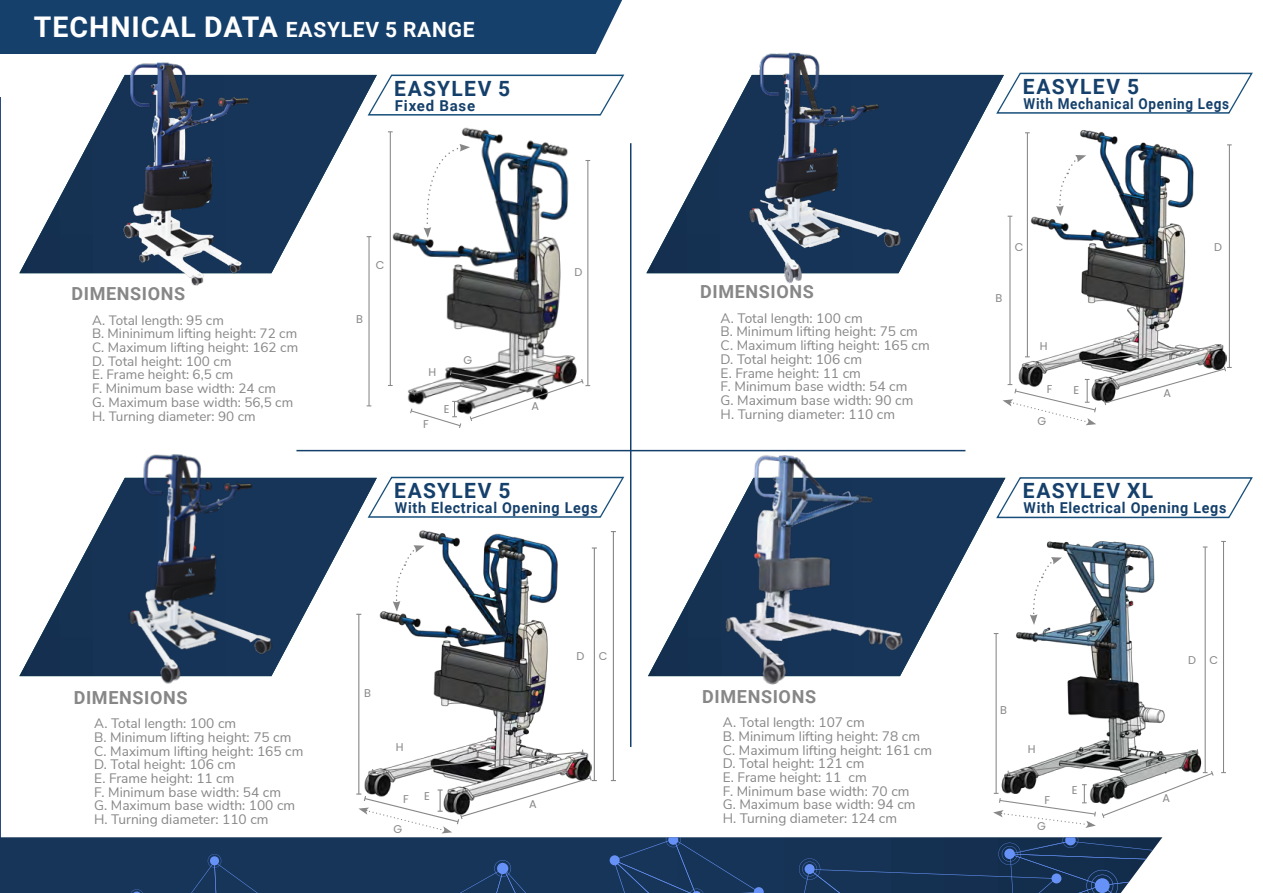
<style>
.page{position:relative;width:1263px;height:893px;background:#fff}
.page>*{position:absolute;margin:0;border:0;box-sizing:border-box;transform-origin:0 0}
.t1{font:700 28.5px "Roboto";letter-spacing:.035em;color:#fff}
.t2{font:700 21px "Roboto";letter-spacing:.065em;color:#15406b}
.t3{font:700 18px "Roboto";letter-spacing:.035em;color:#878787}
.t4{font:700 15px "Roboto";letter-spacing:.05em;color:#15406b;scale:.95 1}
.t5{font:700 15px "Roboto";letter-spacing:.05em;color:#15406b;scale:.9 1}
.t6{font:700 15px "Roboto";letter-spacing:.05em;color:#15406b}
.t7{font:13.65px/13.6px "Nunito Sans";color:#878787}
.t8{font:13.5px/13.6px "Nunito Sans";color:#878787}
.t9{font:11.25px "Poppins";color:#878787}
.s1{font-size:21px}
</style>
<div class="page">
<svg style="left:19px;top:75px;width:352px;height:198px"></svg>
<svg style="left:646px;top:75px;width:349px;height:198px"></svg>
<svg style="left:19px;top:478px;width:347px;height:198px"></svg>
<svg style="left:648px;top:478px;width:347px;height:198px"></svg>
<hr style="left:0;top:98px;width:1px;height:795px;background:#2b4b7d">
<div style="left:0;top:837px;width:1162px;height:56px;background:#173559"></div>
<div style="left:447px;top:860px;width:153px;height:33px;background:#173559"></div>
<div style="left:610px;top:855px;width:10px;height:10px;background:#6692f7;border-radius:50%"></div>
<svg style="left:612px;top:837px;width:160px;height:56px;background:#1b3a60"></svg>
<svg style="left:795px;top:837px;width:358px;height:56px;background:#213d60"></svg>
<div style="left:129px;top:853px;width:175px;height:40px;background:#173559"></div>
<svg style="left:995px;top:477px;width:258px;height:42px"></svg>
<svg style="left:366px;top:74px;width:259px;height:42px"></svg>
<div style="left:0;top:0;width:622px;height:54px;background:#15406b"></div>
<img style="left:114px;top:62px;width:141px;height:224px">
<img style="left:718px;top:455px;width:201px;height:230px">
<hr style="left:630px;top:143px;width:1px;height:604px;background:#15406b">
<hr style="left:296px;top:450px;width:669px;height:1px;background:#15406b">
<img style="left:371px;top:108px;width:237px;height:299px">
<hr style="left:368px;top:237px;width:2px;height:169px;background:#878787">
<hr style="left:390px;top:132px;width:1px;height:253px;background:#878787">
<hr style="left:587px;top:160px;width:1px;height:226px;background:#878787">
<svg style="left:409px;top:355px;width:181px;height:73px"></svg>
<svg style="left:424px;top:144px;width:46px;height:94px"></svg>
<img style="left:993px;top:518px;width:220px;height:230px">
<svg style="left:1030px;top:557px;width:32px;height:68px"></svg>
<hr style="left:1205px;top:547px;width:1px;height:226px;background:#878787">
<hr style="left:1223px;top:541px;width:1px;height:232px;background:#878787">
<hr style="left:995px;top:633px;width:2px;height:160px;background:#878787">
<svg style="left:995px;top:72px;width:258px;height:42px"></svg>
<img style="left:744px;top:52px;width:162px;height:232px">
<img style="left:1025px;top:130px;width:169px;height:213px">
<svg style="left:1056px;top:155px;width:30px;height:61px"></svg>
<hr style="left:1229px;top:145px;width:1px;height:222px;background:#878787">
<hr style="left:1009px;top:216px;width:1px;height:169px;background:#878787">
<hr style="left:1027px;top:133px;width:1px;height:224px;background:#878787">
<svg style="left:366px;top:476px;width:259px;height:42px"></svg>
<img style="left:118px;top:454px;width:163px;height:230px">
<img style="left:364px;top:504px;width:228px;height:244px">
<svg style="left:393px;top:545px;width:31px;height:67px"></svg>
<hr style="left:594px;top:548px;width:1px;height:232px;background:#878787">
<hr style="left:358px;top:614px;width:1px;height:180px;background:#878787">
<hr style="left:613px;top:532px;width:1px;height:248px;background:#878787">
<svg style="left:1003px;top:343px;width:229px;height:82px"></svg>
<svg style="left:356px;top:748px;width:241px;height:85px"></svg>
<svg style="left:993px;top:748px;width:221px;height:80px"></svg>
<h1 class="t1" style="left:34px;top:7px;width:442px">TECHNICAL DATA <span class="s1">EASYLEV 5 RANGE</span></h1>
<h2 class="t2" style="left:394px;top:74px;width:118px">EASYLEV 5</h2>
<p class="t6" style="left:395px;top:95px;width:82px">Fixed Base</p>
<h3 class="t3" style="left:72px;top:281px;width:115px">DIMENSIONS</h3>
<p class="t8" style="left:92px;top:312px;width:208px">A. Total length: 95 cm<br>B. Mininimum lifting height: 72 cm<br>C. Maximum lifting height: 162 cm<br>D. Total height: 100 cm<br>E. Frame height: 6,5 cm<br>F. Minimum base width: 24 cm<br>G. Maximum base width: 56,5 cm<br>H. Turning diameter: 90 cm</p>
<p class="t9" style="left:376px;top:258px;width:10px">C</p>
<p class="t9" style="left:356px;top:312px;width:8px">B</p>
<p class="t9" style="left:428px;top:365px;width:9px">H</p>
<p class="t9" style="left:463px;top:353px;width:10px">G</p>
<p class="t9" style="left:423px;top:417px;width:7px">F</p>
<p class="t9" style="left:444px;top:402px;width:7px">E</p>
<p class="t9" style="left:532px;top:400px;width:9px">A</p>
<p class="t9" style="left:574px;top:266px;width:9px">D</p>
<h2 class="t2" style="left:394px;top:476px;width:118px">EASYLEV 5</h2>
<p class="t4" style="left:395px;top:497px;width:215px">With Electrical Opening Legs</p>
<p class="t9" style="left:577px;top:650px;width:9px">D</p>
<p class="t9" style="left:599px;top:650px;width:10px">C</p>
<h3 class="t3" style="left:700px;top:279px;width:115px">DIMENSIONS</h3>
<p class="t7" style="left:721px;top:310px;width:211px">A. Total length: 100 cm<br>B. Minimum lifting height: 75 cm<br>C. Maximum lifting height: 165 cm<br>D. Total height: 106 cm<br>E. Frame height: 11 cm<br>F. Minimum base width: 54 cm<br>G. Maximum base width: 90 cm<br>H. Turning diameter: 110 cm</p>
<h2 class="t2" style="left:1023px;top:72px;width:118px">EASYLEV 5</h2>
<p class="t5" style="left:1023px;top:93px;width:230px">With Mechanical Opening Legs</p>
<p class="t9" style="left:1015px;top:241px;width:10px">C</p>
<p class="t9" style="left:995px;top:291px;width:8px">B</p>
<p class="t9" style="left:1040px;top:340px;width:9px">H</p>
<p class="t9" style="left:1047px;top:382px;width:7px">F</p>
<p class="t9" style="left:1073px;top:383px;width:7px">E</p>
<p class="t9" style="left:1037px;top:415px;width:10px">G</p>
<p class="t9" style="left:1214px;top:241px;width:9px">D</p>
<p class="t9" style="left:1164px;top:386px;width:9px">A</p>
<h2 class="t2" style="left:1023px;top:476px;width:132px">EASYLEV XL</h2>
<p class="t4" style="left:1023px;top:497px;width:215px">With Electrical Opening Legs</p>
<p class="t9" style="left:1188px;top:654px;width:32px">D C</p>
<h3 class="t3" style="left:74px;top:684px;width:115px">DIMENSIONS</h3>
<p class="t7" style="left:94px;top:716px;width:211px">A. Total length: 100 cm<br>B. Minimum lifting height: 75 cm<br>C. Maximum lifting height: 165 cm<br>D. Total height: 106 cm<br>E. Frame height: 11 cm<br>F. Minimum base width: 54 cm<br>G. Maximum base width: 100 cm<br>H. Turning diameter: 110 cm</p>
<p class="t9" style="left:364px;top:686px;width:8px">B</p>
<h3 class="t3" style="left:702px;top:684px;width:115px">DIMENSIONS</h3>
<p class="t9" style="left:1000px;top:704px;width:8px">B</p>
<p class="t7" style="left:723px;top:715px;width:211px">A. Total length: 107 cm<br>B. Minimum lifting height: 78 cm<br>C. Maximum lifting height: 161 cm<br>D. Total height: 121 cm<br>E. Frame height: 11 cm<br>F. Minimum base width: 70 cm<br>G. Maximum base width: 94 cm<br>H. Turning diameter: 124 cm</p>
<p class="t9" style="left:396px;top:740px;width:9px">H</p>
<p class="t9" style="left:1028px;top:743px;width:9px">H</p>
<p class="t9" style="left:403px;top:793px;width:7px">F</p>
<p class="t9" style="left:424px;top:789px;width:7px">E</p>
<p class="t9" style="left:1044px;top:794px;width:7px">F</p>
<p class="t9" style="left:529px;top:797px;width:9px">A</p>
<p class="t9" style="left:393px;top:823px;width:10px">G</p>
<p class="t9" style="left:1037px;top:820px;width:10px">G</p>
<p class="t9" style="left:1072px;top:783px;width:7px">E</p>
<p class="t9" style="left:1162px;top:791px;width:9px">A</p>
</div>
